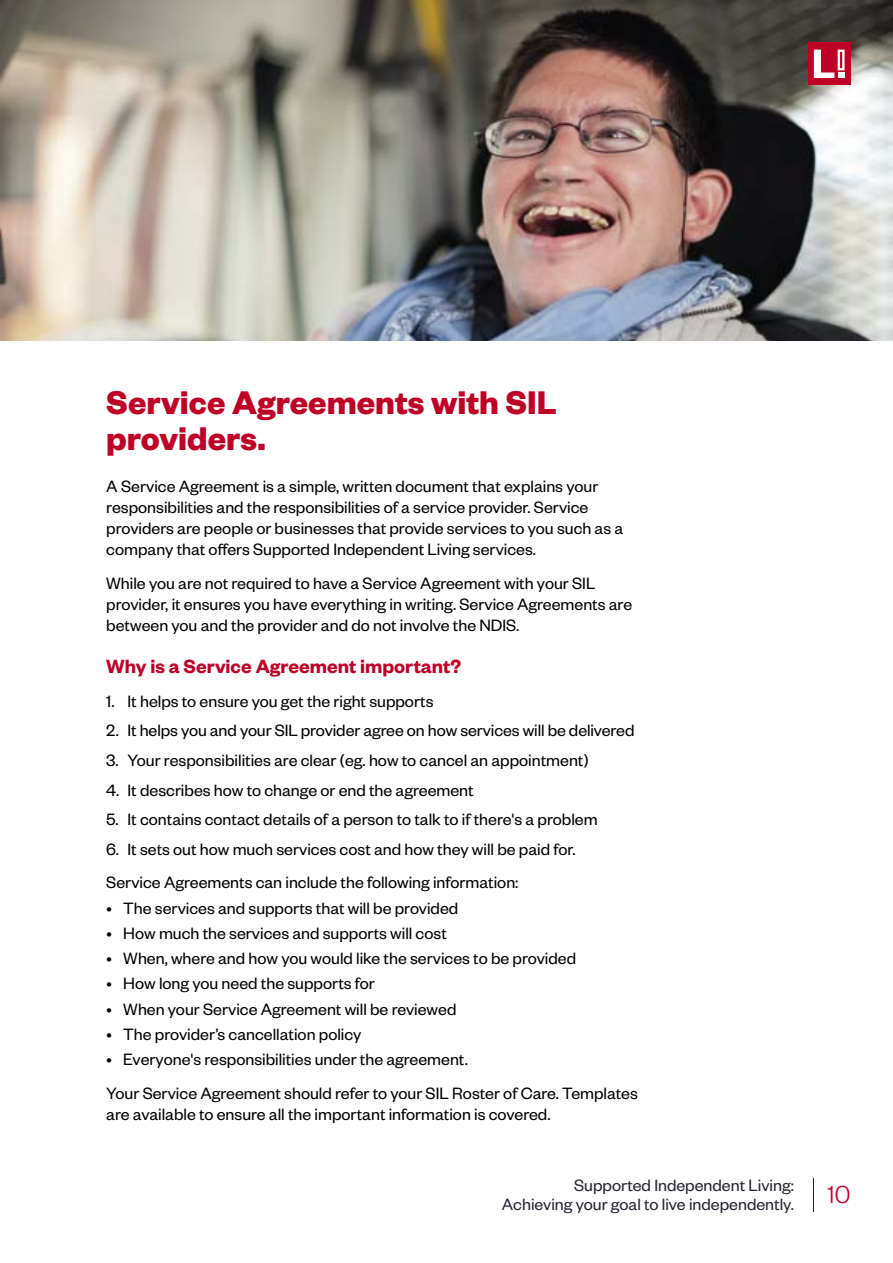
<style>
.page{position:relative;width:893px;height:1263px;background:#fff}
.page>*{position:absolute;margin:0;border:0;box-sizing:border-box;transform-origin:0 0}
.t1{font:700 36px/36px "Founders Grotesk";color:#be0027}
.t2{font:300 27px "Founders Grotesk";color:#be0027}
.t3{font:600 21px "Founders Grotesk";color:#be0027}
.t4{font:18px/21px "Founders Grotesk";color:#000}
.t5{font:18px/19.5px "Founders Grotesk";color:#272433;text-align:right}
</style>
<div class="page">
<hr style="left:813px;top:1178px;width:1px;height:34px;background:#272433">
<img style="left:0;top:0;width:893px;height:340px">
<div style="left:808px;top:43px;width:42px;height:42px;background:#be0027"></div>
<svg style="left:814px;top:50px;width:30px;height:28px"></svg>
<h1 class="t1" style="left:106px;top:383px;width:452px">Service Agreements with SIL providers.</h1>
<p class="t4" style="left:106px;top:475px;width:518px">A Service Agreement is a simple, written document that explains your responsibilities and the responsibilities of a service provider. Service providers are people or businesses that provide services to you such as a company that offers Supported Independent Living services.</p>
<p class="t4" style="left:106px;top:572px;width:527px">While you are not required to have a Service Agreement with your SIL provider, it ensures you have everything in writing. Service Agreements are between you and the provider and do not involve the NDIS.</p>
<p class="t3" style="left:106px;top:653px;width:356px">Why is a Service Agreement important?</p>
<p class="t4" style="left:106px;top:690px;width:329px">1. It helps to ensure you get the right supports</p>
<p class="t4" style="left:106px;top:719px;width:530px">2. It helps you and your SIL provider agree on how services will be delivered</p>
<p class="t4" style="left:106px;top:749px;width:484px">3. Your responsibilities are clear (eg. how to cancel an appointment)</p>
<p class="t4" style="left:106px;top:778px;width:369px">4. It describes how to change or end the agreement</p>
<p class="t4" style="left:106px;top:808px;width:493px">5. It contains contact details of a person to talk to if there's a problem</p>
<p class="t4" style="left:106px;top:831px;width:471px;line-height:33.8px">6. It sets out how much services cost and how they will be paid for.<br>Service Agreements can include the following information:</p>
<p class="t4" style="left:106px;top:896px;width:354px">• The services and supports that will be provided</p>
<p class="t4" style="left:106px;top:922px;width:342px">• How much the services and supports will cost</p>
<p class="t4" style="left:106px;top:947px;width:471px">• When, where and how you would like the services to be provided</p>
<p class="t4" style="left:106px;top:972px;width:270px">• How long you need the supports for</p>
<p class="t4" style="left:106px;top:997px;width:352px">• When your Service Agreement will be reviewed</p>
<p class="t4" style="left:106px;top:1023px;width:257px">• The provider’s cancellation policy</p>
<p class="t4" style="left:106px;top:1041px;width:533px;line-height:33.8px">• Everyone's responsibilities under the agreement.<br>Your Service Agreement should refer to your SIL Roster of Care. Templates</p>
<p class="t4" style="left:106px;top:1103px;width:446px">are available to ensure all the important information is covered.</p>
<p class="t5" style="left:502px;top:1174px;width:293px">Supported Independent Living:<br>Achieving your goal to live independently.</p>
<h2 class="t2" style="left:827px;top:1178px;width:24px">10</h2>
</div>
